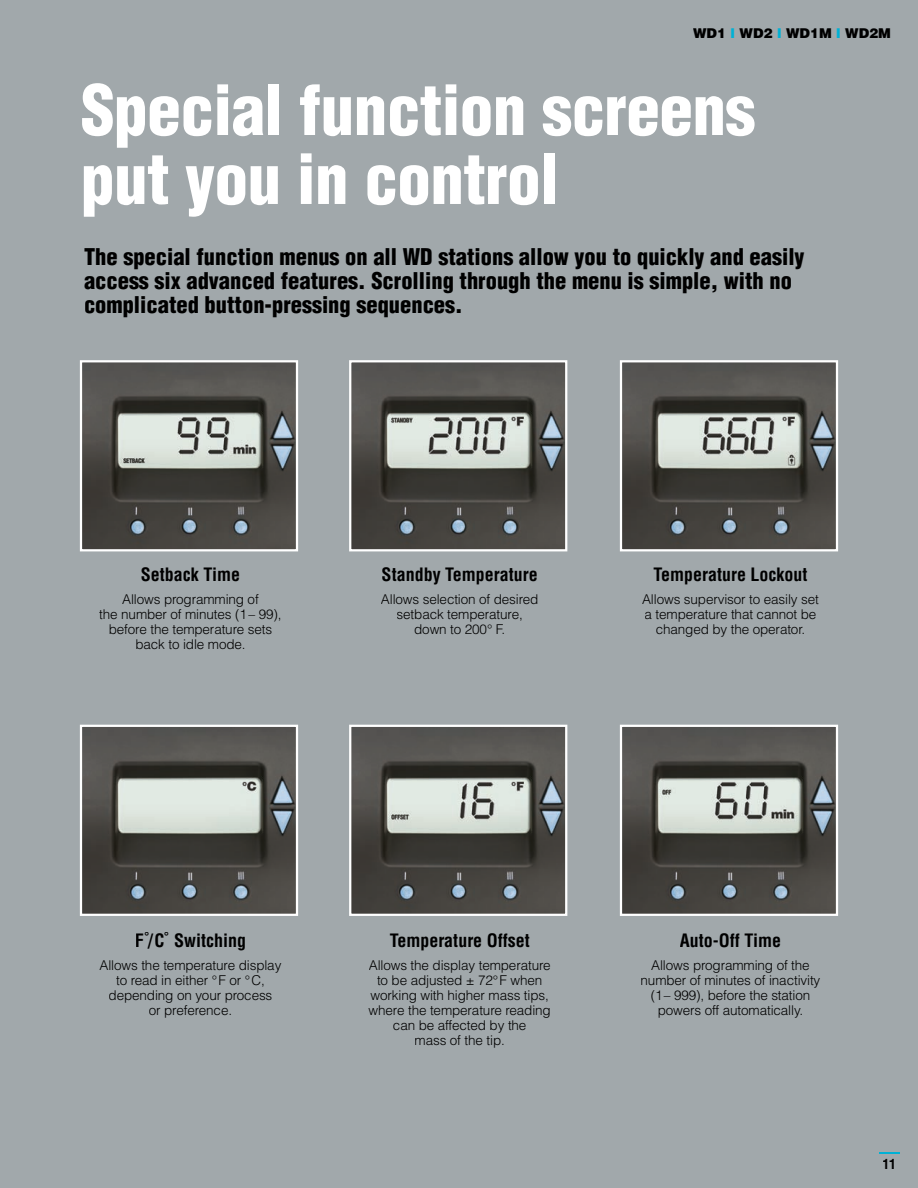
<style>
.page{position:relative;width:918px;height:1188px;background:#a1a8ab}
.page>*{position:absolute;margin:0;border:0;box-sizing:border-box;transform-origin:0 0}
.t1{font:900 condensed 67.5px/69px "Helvetica";letter-spacing:-.01em;color:#fff}
.t2{font:900 condensed 22.5px/24px "Helvetica";color:#000}
.t3{font:700 condensed 18px "Helvetica";color:#000}
.t4{font:300 13.5px/15px "Helvetica";letter-spacing:-.01em;color:#000;text-align:center}
.t5{font:900 13.5px "Helvetica";color:#000}
.t6{font:700 condensed 13.5px "Helvetica";color:#000}
.s1{color:#00b1d5}
</style>
<div class="page">
<hr style="left:879px;top:1152px;width:21px;height:2px;background:#00b1d5">
<svg style="left:80px;top:360px;width:218px;height:191px;background:#686864"></svg>
<svg style="left:620px;top:360px;width:218px;height:191px;background:#676763"></svg>
<svg style="left:80px;top:725px;width:218px;height:191px;background:#6b6c68"></svg>
<svg style="left:620px;top:725px;width:218px;height:191px;background:#686965"></svg>
<svg style="left:349px;top:725px;width:218px;height:191px;background:#696a66"></svg>
<svg style="left:349px;top:360px;width:218px;height:191px;background:#676763"></svg>
<p class="t5" style="left:693px;top:24px;width:199px">WD1 <span class="s1">l</span> WD2 <span class="s1">l</span> WD1M <span class="s1">l</span> WD2M</p>
<h1 class="t1" style="left:81px;top:75px;width:676px">Special function screens put you in control</h1>
<h2 class="t2" style="left:84px;top:245px;width:722px">The special function menus on all WD stations allow you to quickly and easily access six advanced features. Scrolling through the menu is simple, with no complicated button-pressing sequences.</h2>
<h3 class="t3" style="left:141px;top:564px;width:101px">Setback Time</h3>
<p class="t4" style="left:99px;top:591px;width:184px">Allows programming of<br>the number of minutes (1 – 99), before the temperature sets back to idle mode.</p>
<h3 class="t3" style="left:382px;top:564px;width:158px">Standby Temperature</h3>
<p class="t4" style="left:381px;top:591px;width:159px">Allows selection of desired setback temperature, down to 200° F.</p>
<h3 class="t3" style="left:653px;top:564px;width:156px">Temperature Lockout</h3>
<p class="t4" style="left:642px;top:591px;width:178px">Allows supervisor to easily set a temperature that cannot be changed by the operator.</p>
<h3 class="t3" style="left:135px;top:930px;width:113px">F˚/C˚ Switching</h3>
<p class="t4" style="left:100px;top:957px;width:183px">Allows the temperature display to read in either ° F or ° C, depending on your process<br>or preference.</p>
<h3 class="t3" style="left:390px;top:930px;width:142px">Temperature Offset</h3>
<p class="t4" style="left:369px;top:957px;width:184px">Allows the display temperature to be adjusted ± 72° F when working with higher mass tips, where the temperature reading can be affected by the<br>mass of the tip.</p>
<h3 class="t3" style="left:680px;top:930px;width:103px">Auto-Off Time</h3>
<p class="t4" style="left:641px;top:957px;width:181px">Allows programming of the number of minutes of inactivity (1 – 999), before the station powers off automatically.</p>
<p class="t6" style="left:883px;top:1156px;width:15px">11</p>
</div>
